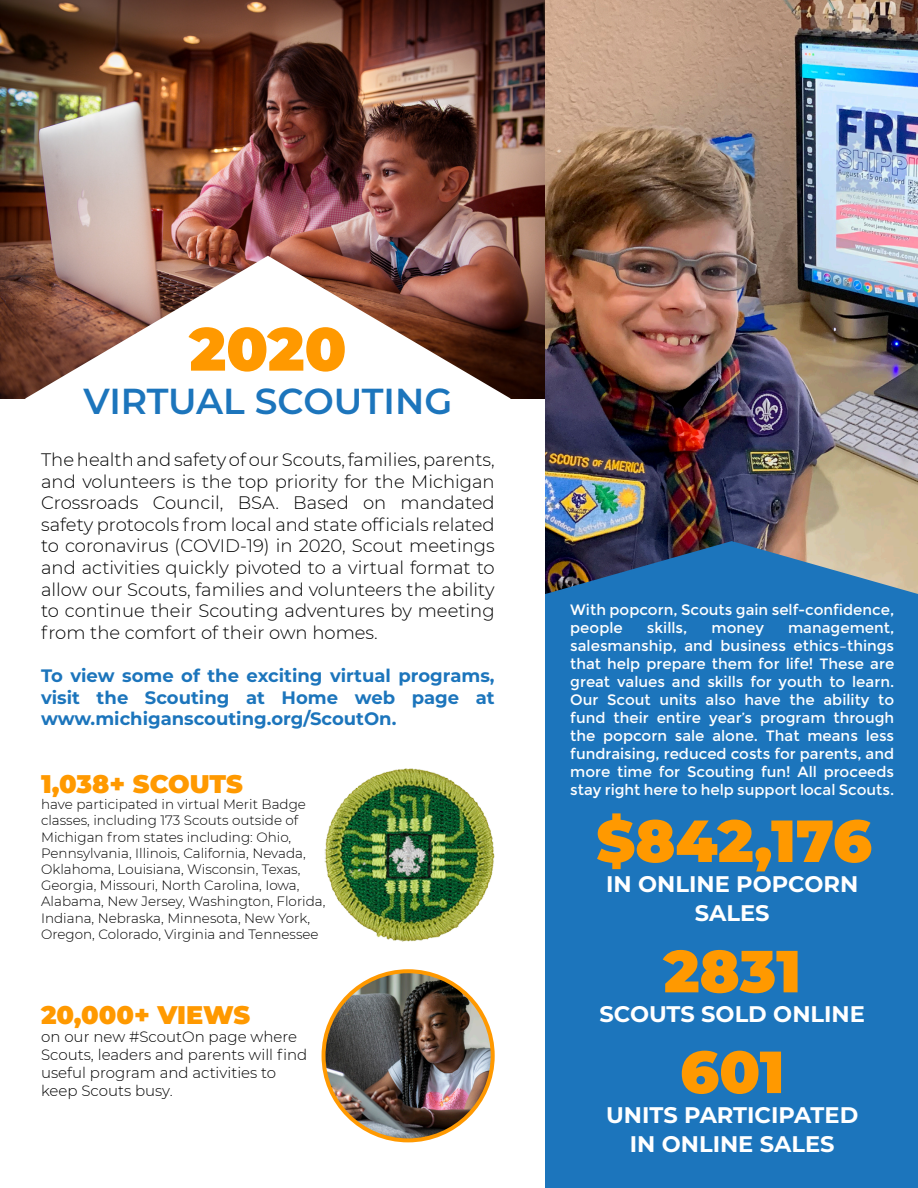
<style>
.page{position:relative;width:918px;height:1188px;background:#fff}
.page>*{position:absolute;margin:0;border:0;box-sizing:border-box;transform-origin:0 0}
.t1{font:900 60.75px "Montserrat";color:#f90}
.t2{font:900 59.25px "Montserrat";color:#f90}
.t3{font:600 36.15px "Montserrat";color:#1c75bc}
.t4{font:900 25.5px "Montserrat";color:#f90}
.t5{font:700 22.5px/29.5px "Montserrat";color:#fff;text-align:center}
.t6{font:300 18px/21.6px "Montserrat";color:#000;text-align:justify}
.t7{font:700 18px/21.6px "Montserrat";color:#1c75bc;text-align:justify}
.t8{font:15px/18px "Montserrat";color:#fff}
.t9{font:300 15px/18px "Montserrat";color:#000}
.t10{font:300 13.5px/16.2px "Montserrat";color:#000}
</style>
<div class="page">
<img style="left:0;top:0;width:545px;height:399px">
<img style="left:545px;top:0;width:373px;height:541px">
<div style="left:545px;top:594px;width:373px;height:594px;background:#1c75bc"></div>
<svg style="left:545px;top:541px;width:373px;height:53px;background:#4e7292"></svg>
<img style="left:25px;top:256px;width:486px;height:143px">
<img style="left:324px;top:972px;width:169px;height:168px">
<div style="left:322px;top:969px;width:173px;height:173px;border:4px solid #f90;border-radius:50%"></div>
<img style="left:324px;top:768px;width:170px;height:174px">
<p class="t1" style="left:189px;top:303px;width:159px">2020</p>
<p class="t3" style="left:84px;top:376px;width:370px">VIRTUAL SCOUTING</p>
<p class="t6" style="left:41px;top:448px;width:455px">The health and safety of our Scouts, families, parents, and volunteers is the top priority for the Michigan Crossroads Council, BSA. Based on mandated safety protocols from local and state officials related to coronavirus (COVID-19) in 2020, Scout meetings and activities quickly pivoted to a virtual format to allow our Scouts, families and volunteers the ability to continue their Scouting adventures by meeting from the comfort of their own homes.</p>
<p class="t7" style="left:41px;top:664px;width:455px">To view some of the exciting virtual programs, visit the Scouting at Home web page at www.michiganscouting.org/ScoutOn.</p>
<p class="t4" style="left:41px;top:765px;width:203px">1,038+ SCOUTS</p>
<p class="t10" style="left:41px;top:796px;width:286px">have participated in virtual Merit Badge classes, including 173 Scouts outside of Michigan from states including: Ohio, Pennsylvania, Illinois, California, Nevada, Oklahoma, Louisiana, Wisconsin, Texas, Georgia, Missouri, North Carolina, Iowa, Alabama, New Jersey, Washington, Florida, Indiana, Nebraska, Minnesota, New York, Oregon, Colorado, Virginia and Tennessee</p>
<p class="t4" style="left:41px;top:996px;width:211px">20,000+ VIEWS</p>
<p class="t9" style="left:41px;top:1027px;width:268px">on our new #ScoutOn page where<br>Scouts, leaders and parents will find useful program and activities to keep Scouts busy.</p>
<p class="t8" style="left:570px;top:600px;width:326px">With popcorn, Scouts gain self-confidence, people</p>
<p class="t8" style="left:647px;top:618px;width:42px">skills,</p>
<p class="t8" style="left:712px;top:618px;width:54px">money</p>
<p class="t8" style="left:570px;top:618px;width:326px;text-align:justify;text-indent:218px">management, salesmanship, and business ethics–things that help prepare them for life! These are great values and skills for youth to learn.<br>Our Scout units also have the ability to fund their entire year’s program through the popcorn sale alone. That means less fundraising, reduced costs for parents, and more time for Scouting fun! All proceeds stay right here to help support local Scouts.</p>
<p class="t2" style="left:596px;top:796px;width:277px">$842,176</p>
<p class="t5" style="left:606px;top:868px;width:254px">IN ONLINE POPCORN<br>SALES</p>
<p class="t2" style="left:664px;top:927px;width:139px">2831</p>
<p class="t5" style="left:599px;top:998px;width:267px">SCOUTS SOLD ONLINE</p>
<p class="t2" style="left:680px;top:1028px;width:106px">601</p>
<p class="t5" style="left:606px;top:1099px;width:254px">UNITS PARTICIPATED</p>
<p class="t5" style="left:630px;top:1128px;width:206px">IN ONLINE SALES</p>
</div>
